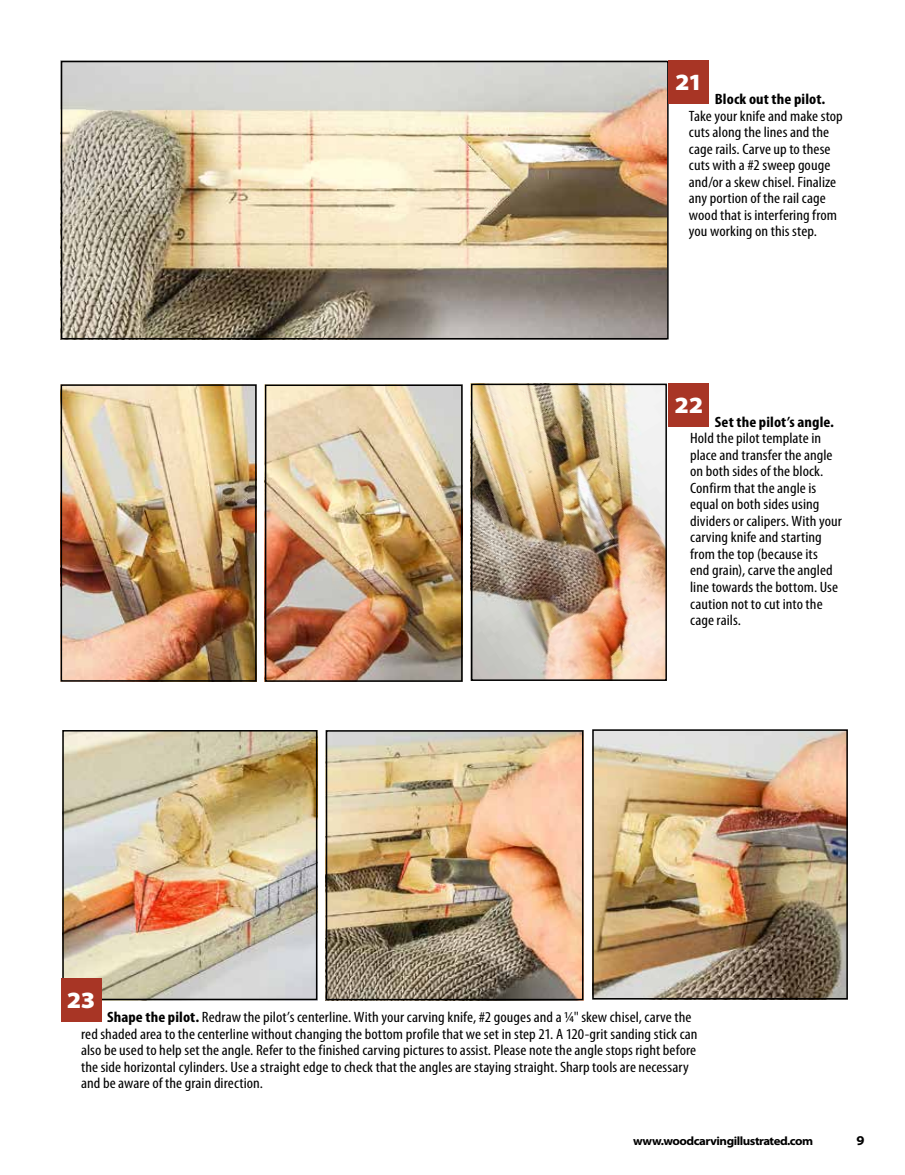
<style>
.page{position:relative;width:905px;height:1175px;background:#fff}
.page>*{position:absolute;margin:0;border:0;box-sizing:border-box;transform-origin:0 0}
.t1{font:900 semi-expanded 23.4px "Myriad Pro";color:#fff}
.t2{font:condensed 15px/16.5px "Myriad Pro";letter-spacing:.005em;color:#000;scale:1.1 1}
.t3{font:700 condensed 15px "Myriad Pro";letter-spacing:.005em;color:#000;scale:1.1 1}
.t4{font:700 semi-expanded 13.5px "Myriad Pro";color:#000}
.t5{font:700 semi-expanded 12px "Myriad Pro";letter-spacing:-.04em;color:#000}
.s1{font-weight:700}
</style>
<div class="page">
<img style="left:65px;top:733px;width:249px;height:264px">
<div style="left:62px;top:730px;width:255px;height:270px;border:2px solid #000"></div>
<img style="left:329px;top:733px;width:251px;height:264px">
<div style="left:326px;top:730px;width:257px;height:270px;border:2px solid #000"></div>
<img style="left:595px;top:732px;width:249px;height:264px">
<div style="left:592px;top:729px;width:255px;height:270px;border:2px solid #000"></div>
<img style="left:64px;top:64px;width:601px;height:272px">
<div style="left:61px;top:61px;width:607px;height:278px;border:2px solid #000"></div>
<div style="left:668px;top:61px;width:41px;height:43px;background:#a83525"></div>
<img style="left:64px;top:387px;width:189px;height:291px">
<div style="left:61px;top:384px;width:195px;height:297px;border:2px solid #000"></div>
<div style="left:668px;top:383px;width:41px;height:44px;background:#a83525"></div>
<div style="left:61px;top:978px;width:40px;height:43px;background:#a83525"></div>
<img style="left:268px;top:387px;width:191px;height:292px">
<div style="left:265px;top:384px;width:197px;height:298px;border:2px solid #000"></div>
<img style="left:474px;top:386px;width:190px;height:292px">
<div style="left:471px;top:383px;width:196px;height:298px;border:2px solid #000"></div>
<h1 class="t1" style="left:675px;top:66px;width:29px">21</h1>
<p class="t3" style="left:715px;top:90px;width:102px">Block out the pilot.</p>
<p class="t2" style="left:688px;top:107px;width:141px">Take your knife and make stop cuts along the lines and the cage rails. Carve up to these cuts with a #2 sweep gouge and/or a skew chisel. Finalize any portion of the rail cage wood that is interfering from you working on this step.</p>
<h1 class="t1" style="left:674px;top:389px;width:30px">22</h1>
<h1 class="t1" style="left:67px;top:984px;width:30px">23</h1>
<p class="t3" style="left:715px;top:412px;width:110px">Set the pilot’s angle.</p>
<p class="t2" style="left:690px;top:430px;width:139px">Hold the pilot template in place and transfer the angle on both sides of the block.<br>Confirm that the angle is equal on both sides using dividers or calipers. With your carving knife and starting from the top (because its<br>end grain), carve the angled line towards the bottom. Use caution not to cut into the cage rails.</p>
<p class="t2" style="left:81px;top:1008px;width:562px;text-indent:26px"><span class="s1">Shape the pilot.</span> Redraw the pilot’s centerline. With your carving knife, #2 gouges and a 1/4" skew chisel, carve the red shaded area to the centerline without changing the bottom profile that we set in step 21. A 120-grit sanding stick can also be used to help set the angle. Refer to the finished carving pictures to assist. Please note the angle stops right before the side horizontal cylinders. Use a straight edge to check that the angles are staying straight. Sharp tools are necessary and be aware of the grain direction.</p>
<p class="t5" style="left:633px;top:1132px;width:181px">www.woodcarvingillustrated.com</p>
<p class="t4" style="left:856px;top:1131px;width:10px">9</p>
</div>
